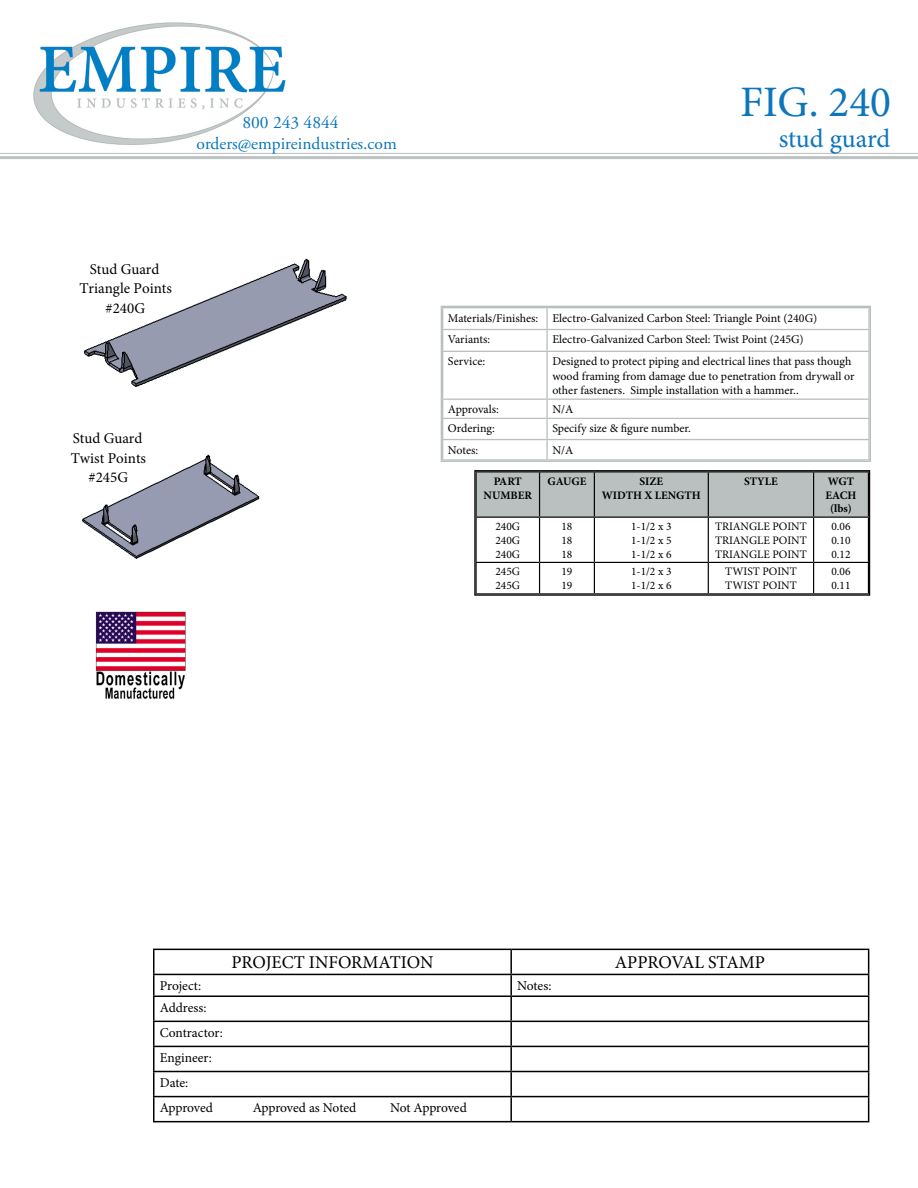
<style>
.page{position:relative;width:918px;height:1188px;background:#fff}
.page>*{position:absolute;margin:0;border:0;box-sizing:border-box;transform-origin:0 0}
.t1{font:43.5px "Minion Pro";color:#0c75bc}
.t2{font:26.25px "Minion Pro";letter-spacing:-.005em;color:#0c75bc}
.t3{font:18px "Minion Pro";letter-spacing:-.005em;color:#000}
.t4{font:17.55px/20.5px "Adobe Garamond Pro";color:#0875bb}
.t5{font:15px/19.2px "Minion Pro";color:#000;text-align:center}
.t6{font:13.5px/25px "Minion Pro";letter-spacing:-.01em;color:#000}
.t7{font:11.85px/14.2px "Minion Pro";color:#000}
.t8{font:11.4px/13.8px "Minion Pro";color:#000;text-align:justify}
.t9{font:700 11.4px/13.8px "Minion Pro";color:#000;text-align:center}
</style>
<div class="page">
<img style="left:33px;top:22px;width:253px;height:123px">
<hr style="left:0;top:156px;width:918px;height:3px;background:#bdc2c2">
<hr style="left:0;top:153px;width:918px;height:1px;background:#bdc2c2">
<img style="left:84px;top:258px;width:263px;height:129px">
<img style="left:82px;top:454px;width:178px;height:105px">
<hr style="left:153px;top:949px;width:358px;height:1px;background:#000">
<hr style="left:511px;top:949px;width:358px;height:1px;background:#000">
<hr style="left:510px;top:950px;width:2px;height:24px;background:#000">
<hr style="left:153px;top:974px;width:358px;height:1px;background:#000">
<hr style="left:511px;top:974px;width:358px;height:1px;background:#000">
<hr style="left:510px;top:975px;width:2px;height:21px;background:#000">
<hr style="left:153px;top:996px;width:358px;height:1px;background:#000">
<hr style="left:511px;top:996px;width:358px;height:1px;background:#000">
<hr style="left:510px;top:997px;width:2px;height:24px;background:#000">
<hr style="left:153px;top:1021px;width:358px;height:1px;background:#000">
<hr style="left:511px;top:1021px;width:358px;height:1px;background:#000">
<hr style="left:510px;top:1022px;width:2px;height:24px;background:#000">
<hr style="left:153px;top:1046px;width:358px;height:1px;background:#000">
<hr style="left:511px;top:1046px;width:358px;height:1px;background:#000">
<hr style="left:510px;top:1047px;width:2px;height:24px;background:#000">
<hr style="left:153px;top:1071px;width:358px;height:1px;background:#000">
<hr style="left:511px;top:1071px;width:358px;height:1px;background:#000">
<hr style="left:510px;top:1072px;width:2px;height:24px;background:#000">
<hr style="left:153px;top:1096px;width:358px;height:1px;background:#000">
<svg style="left:153px;top:950px;width:1px;height:171px"></svg>
<hr style="left:511px;top:1096px;width:358px;height:1px;background:#000">
<hr style="left:510px;top:1097px;width:2px;height:24px;background:#000">
<svg style="left:868px;top:950px;width:1px;height:171px"></svg>
<hr style="left:153px;top:1121px;width:358px;height:1px;background:#000">
<hr style="left:511px;top:1121px;width:358px;height:1px;background:#000">
<div style="left:477px;top:472px;width:391px;height:45px;background:#b9c0bf"></div>
<hr style="left:475px;top:472px;width:2px;height:45px;background:#000">
<hr style="left:539px;top:472px;width:1px;height:45px;background:#000">
<hr style="left:594px;top:472px;width:1px;height:45px;background:#000">
<hr style="left:708px;top:472px;width:1px;height:45px;background:#000">
<hr style="left:813px;top:472px;width:1px;height:45px;background:#000">
<hr style="left:475px;top:517px;width:65px;height:1px;background:#000">
<hr style="left:475px;top:518px;width:2px;height:44px;background:#000">
<hr style="left:540px;top:517px;width:54px;height:1px;background:#000">
<hr style="left:539px;top:518px;width:1px;height:44px;background:#000">
<hr style="left:594px;top:517px;width:114px;height:1px;background:#000">
<hr style="left:594px;top:518px;width:1px;height:44px;background:#000">
<hr style="left:708px;top:517px;width:106px;height:1px;background:#000">
<hr style="left:708px;top:518px;width:1px;height:44px;background:#000">
<hr style="left:814px;top:517px;width:55px;height:1px;background:#000">
<hr style="left:813px;top:518px;width:1px;height:44px;background:#000">
<hr style="left:475px;top:562px;width:65px;height:1px;background:#000">
<hr style="left:475px;top:563px;width:2px;height:30px;background:#000">
<hr style="left:540px;top:562px;width:54px;height:1px;background:#000">
<hr style="left:539px;top:563px;width:1px;height:30px;background:#000">
<hr style="left:594px;top:562px;width:114px;height:1px;background:#000">
<hr style="left:594px;top:563px;width:1px;height:30px;background:#000">
<hr style="left:708px;top:562px;width:106px;height:1px;background:#000">
<hr style="left:708px;top:563px;width:1px;height:30px;background:#000">
<hr style="left:814px;top:562px;width:55px;height:1px;background:#000">
<hr style="left:813px;top:563px;width:1px;height:30px;background:#000">
<hr style="left:475px;top:593px;width:65px;height:2px;background:#000">
<hr style="left:540px;top:593px;width:54px;height:2px;background:#000">
<hr style="left:594px;top:593px;width:114px;height:2px;background:#000">
<hr style="left:708px;top:593px;width:106px;height:2px;background:#000">
<hr style="left:814px;top:593px;width:55px;height:2px;background:#000">
<div style="left:474px;top:470px;width:396px;height:126px;border:1px solid #000"></div>
<hr style="left:868px;top:352px;width:2px;height:46px;background:#b9c0bf">
<svg style="left:868px;top:400px;width:1px;height:18px"></svg>
<hr style="left:868px;top:419px;width:2px;height:20px;background:#b9c0bf">
<svg style="left:868px;top:440px;width:1px;height:19px"></svg>
<hr style="left:442px;top:459px;width:105px;height:2px;background:#b9c0bf">
<hr style="left:547px;top:459px;width:323px;height:2px;background:#b9c0bf">
<hr style="left:547px;top:398px;width:323px;height:2px;background:#b9c0bf">
<hr style="left:547px;top:418px;width:323px;height:1px;background:#b9c0bf">
<hr style="left:547px;top:439px;width:323px;height:1px;background:#b9c0bf">
<hr style="left:547px;top:351px;width:323px;height:1px;background:#b9c0bf">
<hr style="left:547px;top:329px;width:323px;height:1px;background:#b9c0bf">
<hr style="left:546px;top:308px;width:2px;height:21px;background:#b9c0bf">
<hr style="left:546px;top:330px;width:2px;height:21px;background:#b9c0bf">
<hr style="left:546px;top:352px;width:2px;height:46px;background:#b9c0bf">
<svg style="left:546px;top:400px;width:2px;height:18px"></svg>
<svg style="left:546px;top:440px;width:2px;height:19px"></svg>
<hr style="left:546px;top:419px;width:2px;height:20px;background:#b9c0bf">
<hr style="left:442px;top:329px;width:105px;height:1px;background:#b9c0bf">
<hr style="left:442px;top:351px;width:105px;height:1px;background:#b9c0bf">
<hr style="left:442px;top:398px;width:105px;height:2px;background:#b9c0bf">
<hr style="left:442px;top:418px;width:105px;height:1px;background:#b9c0bf">
<hr style="left:442px;top:439px;width:105px;height:1px;background:#b9c0bf">
<hr style="left:868px;top:308px;width:2px;height:21px;background:#b9c0bf">
<hr style="left:868px;top:330px;width:2px;height:21px;background:#b9c0bf">
<div style="left:441px;top:306px;width:430px;height:156px;border:1px solid #b9c0bf"></div>
<img style="left:95px;top:611px;width:91px;height:88px">
<h3 class="t4" style="left:197px;top:113px;width:202px;text-indent:46px">800 243 4844 orders@empireindustries.com</h3>
<p class="t5" style="left:79px;top:260px;width:94px">Stud Guard<br>Triangle Points #240G</p>
<p class="t5" style="left:71px;top:429px;width:77px">Stud Guard<br>Twist Points #245G</p>
<h1 class="t1" style="left:740px;top:73px;width:152px">FIG. 240</h1>
<h2 class="t2" style="left:779px;top:121px;width:113px">stud guard</h2>
<p class="t7" style="left:448px;top:307px;width:371px;line-height:21.9px">Materials/Finishes: Electro-Galvanized Carbon Steel: Triangle Point (240G)<br>Variants:</p>
<p class="t7" style="left:552px;top:333px;width:253px">Electro-Galvanized Carbon Steel: Twist Point (245G)</p>
<p class="t7" style="left:448px;top:354px;width:39px">Service:</p>
<p class="t7" style="left:552px;top:354px;width:304px">Designed to protect piping and electrical lines that pass though wood framing from damage due to penetration from drywall or other fasteners. Simple installation with a hammer..</p>
<p class="t7" style="left:448px;top:402px;width:52px">Approvals:</p>
<p class="t7" style="left:552px;top:402px;width:23px">N/A</p>
<p class="t7" style="left:448px;top:421px;width:48px">Ordering:</p>
<p class="t7" style="left:552px;top:421px;width:140px">Specify size &amp; figure number.</p>
<p class="t7" style="left:448px;top:443px;width:32px">Notes:</p>
<p class="t7" style="left:552px;top:443px;width:23px">N/A</p>
<p class="t9" style="left:484px;top:474px;width:50px">PART<br>NUMBER</p>
<p class="t9" style="left:547px;top:474px;width:41px">GAUGE</p>
<p class="t9" style="left:602px;top:474px;width:101px">SIZE<br>WIDTH X LENGTH</p>
<p class="t9" style="left:744px;top:474px;width:35px">STYLE</p>
<p class="t9" style="left:825px;top:474px;width:33px">WGT<br>EACH (lbs)</p>
<p class="t8" style="left:495px;top:520px;width:26px">240G 240G 240G</p>
<p class="t8" style="left:561px;top:520px;width:12px">18<br>18<br>18</p>
<p class="t8" style="left:631px;top:520px;width:42px">1-1/2 x 3<br>1-1/2 x 5<br>1-1/2 x 6</p>
<p class="t8" style="left:715px;top:520px;width:93px">TRIANGLE POINT TRIANGLE POINT TRIANGLE POINT</p>
<p class="t8" style="left:831px;top:520px;width:21px">0.06<br>0.10<br>0.12</p>
<p class="t8" style="left:495px;top:565px;width:26px">245G<br>245G</p>
<p class="t8" style="left:561px;top:565px;width:12px">19<br>19</p>
<p class="t8" style="left:631px;top:565px;width:42px">1-1/2 x 3<br>1-1/2 x 6</p>
<p class="t8" style="left:725px;top:565px;width:73px">TWIST POINT<br>TWIST POINT</p>
<p class="t8" style="left:831px;top:565px;width:21px">0.06<br>0.11</p>
<h3 class="t3" style="left:231px;top:951px;width:203px">PROJECT INFORMATION</h3>
<h3 class="t3" style="left:615px;top:951px;width:152px">APPROVAL STAMP</h3>
<p class="t6" style="left:160px;top:973px;width:43px">Project:</p>
<p class="t6" style="left:517px;top:973px;width:36px">Notes:</p>
<p class="t6" style="left:160px;top:995px;width:65px">Address:<br>Contractor:<br>Engineer:<br>Date:<br>Approved</p>
<p class="t6" style="left:253px;top:1096px;width:105px">Approved as Noted</p>
<p class="t6" style="left:390px;top:1096px;width:78px">Not Approved</p>
</div>
